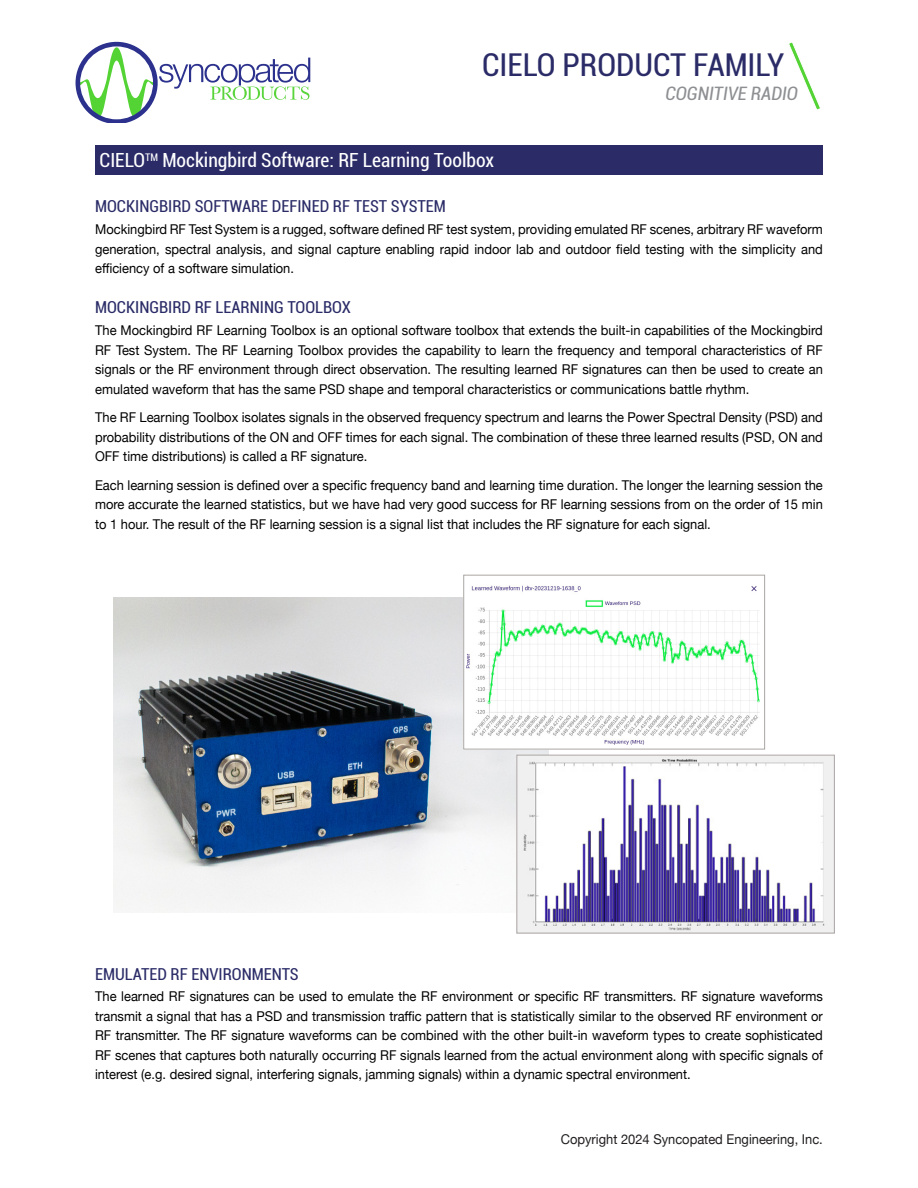
<style>
.page{position:relative;width:918px;height:1188px;background:#fff}
.page>*{position:absolute;margin:0;border:0;box-sizing:border-box;transform-origin:0 0}
.t1{font:condensed 31.5px "Roboto";color:#2a2b67}
.t2{font:condensed 19.5px "Roboto";color:#fff}
.t3{font:italic condensed 18.6px "Roboto";color:#8d8f92}
.t4{font:condensed 16.5px "Roboto";color:#2a2b67}
.PARA{font:13.5px/19.5px "Helvetica Neue";color:#000;text-align:justify;scale:.96 1}
.t5{font:13.5px "Helvetica Neue";color:#201d1e;scale:.96 1}
</style>
<div class="page">
<div style="left:95px;top:145px;width:728px;height:30px;background:#2a2b67"></div>
<img style="left:114px;top:597px;width:435px;height:315px">
<img style="left:466px;top:585px;width:294px;height:162px">
<div style="left:464px;top:575px;width:301px;height:174px;border:1px solid #aba6a4"></div>
<img style="left:519px;top:757px;width:314px;height:174px">
<div style="left:517px;top:755px;width:318px;height:178px;border:1px solid #aba6a4"></div>
<svg style="left:76px;top:42px;width:234px;height:81px"></svg>
<svg style="left:789px;top:42px;width:32px;height:68px"></svg>
<h1 class="t1" style="left:482px;top:43px;width:304px">CIELO PRODUCT FAMILY</h1>
<h3 class="t3" style="left:666px;top:81px;width:134px">COGNITIVE RADIO</h3>
<p class="t2" style="left:100px;top:146px;width:396px">CIELO<sup>TM</sup> Mockingbird Software: RF Learning Toolbox</p>
<p class="t4" style="left:95px;top:195px;width:352px">MOCKINGBIRD SOFTWARE DEFINED RF TEST SYSTEM</p>
<p class="PARA" style="left:95px;top:220px;width:760px">Mockingbird RF Test System is a rugged, software defined RF test system, providing emulated RF scenes, arbitrary RF waveform generation, spectral analysis, and signal capture enabling rapid indoor lab and outdoor field testing with the simplicity and efficiency of a software simulation.</p>
<p class="t4" style="left:95px;top:296px;width:257px">MOCKINGBIRD RF LEARNING TOOLBOX</p>
<p class="PARA" style="left:95px;top:321px;width:760px">The Mockingbird RF Learning Toolbox is an optional software toolbox that extends the built-in capabilities of the Mockingbird RF Test System. The RF Learning Toolbox provides the capability to learn the frequency and temporal characteristics of RF signals or the RF environment through direct observation. The resulting learned RF signatures can then be used to create an emulated waveform that has the same PSD shape and temporal characteristics or communications battle rhythm.</p>
<p class="PARA" style="left:95px;top:408px;width:760px">The RF Learning Toolbox isolates signals in the observed frequency spectrum and learns the Power Spectral Density (PSD) and probability distributions of the ON and OFF times for each signal. The combination of these three learned results (PSD, ON and OFF time distributions) is called a RF signature.</p>
<p class="PARA" style="left:95px;top:476px;width:760px">Each learning session is defined over a specific frequency band and learning time duration. The longer the learning session the more accurate the learned statistics, but we have had very good success for RF learning sessions from on the order of 15 min to 1 hour. The result of the RF learning session is a signal list that includes the RF signature for each signal.</p>
<p class="t4" style="left:95px;top:962px;width:205px">EMULATED RF ENVIRONMENTS</p>
<p class="PARA" style="left:95px;top:988px;width:760px">The learned RF signatures can be used to emulate the RF environment or specific RF transmitters. RF signature waveforms transmit a signal that has a PSD and transmission traffic pattern that is statistically similar to the observed RF environment or RF transmitter. The RF signature waveforms can be combined with the other built-in waveform types to create sophisticated RF scenes that captures both naturally occurring RF signals learned from the actual environment along with specific signals of interest (e.g. desired signal, interfering signals, jamming signals) within a dynamic spectral environment.</p>
<p class="t5" style="left:561px;top:1130px;width:275px">Copyright 2024 Syncopated Engineering, Inc.</p>
</div>
